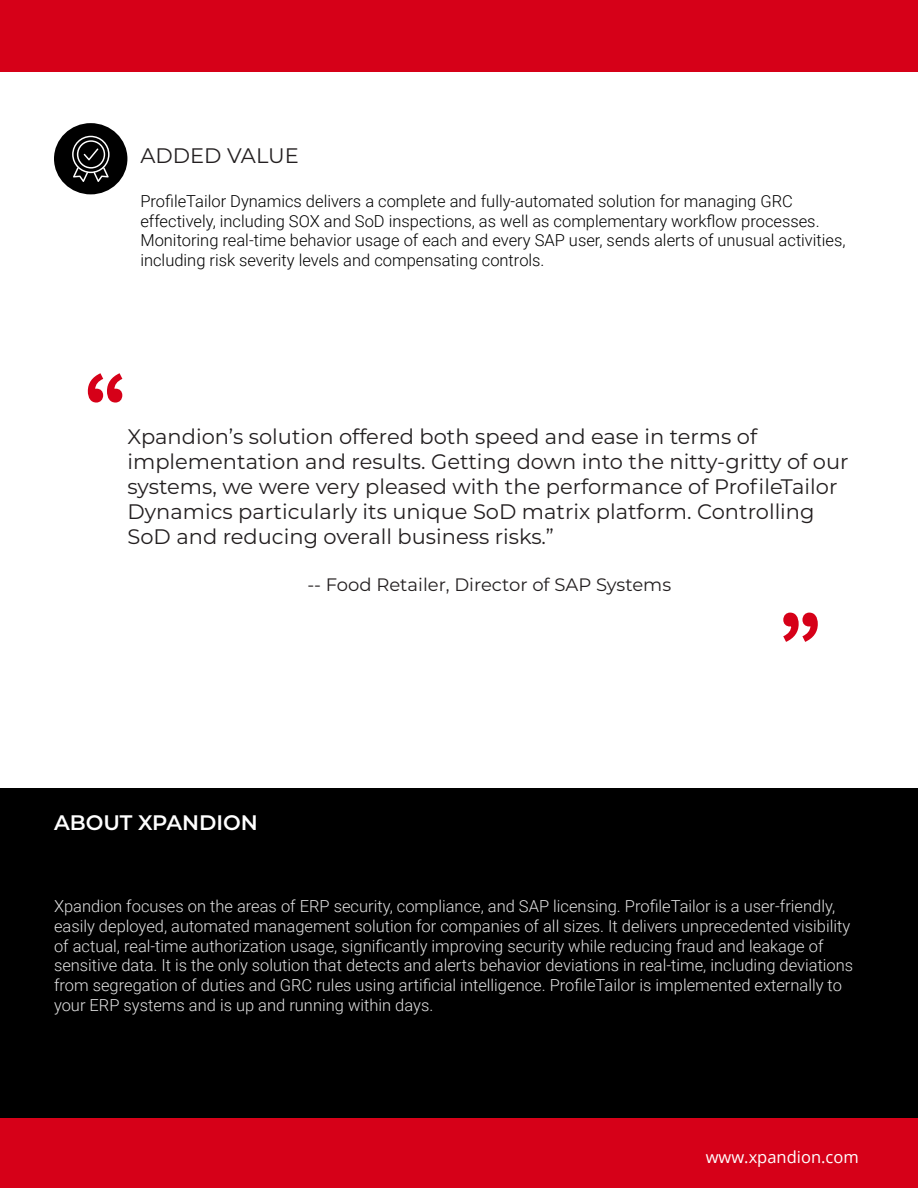
<style>
.page{position:relative;width:918px;height:1188px;background:#fff}
.page>*{position:absolute;margin:0;border:0;box-sizing:border-box;transform-origin:0 0}
.t1{font:72px "Source Code Variable";color:#d60018}
.t2{font:21px/25.2px "Montserrat";color:#231f20}
.t3{font:600 21px "Montserrat";color:#fff}
.t4{font:18px "Montserrat";color:#231f20}
.t5{font:300 16.5px/19.8px "Roboto";color:#e1e1e1}
.t6{font:300 16.5px/19.8px "Roboto";color:#000}
.t7{font:16.5px "Open Sans";color:#fff}
</style>
<div class="page">
<div style="left:0;top:1118px;width:918px;height:70px;background:#d60018"></div>
<div style="left:0;top:0;width:918px;height:71px;background:#d60018"></div>
<div style="left:54px;top:123px;width:73px;height:71px;background:#000;border-radius:50%"></div>
<svg style="left:72px;top:136px;width:37px;height:46px"></svg>
<div style="left:0;top:788px;width:918px;height:330px;background:#000"></div>
<p class="t2" style="left:140px;top:142px;width:160px">ADDED VALUE</p>
<p class="t6" style="left:140px;top:190px;width:707px">ProfileTailor Dynamics delivers a complete and fully-automated solution for managing GRC effectively, including SOX and SoD inspections, as well as complementary workflow processes.<br>Monitoring real-time behavior usage of each and every SAP user, sends alerts of unusual activities, including risk severity levels and compensating controls.</p>
<p class="t1" style="left:84px;top:347px;width:45px">“</p>
<p class="t2" style="left:127px;top:423px;width:723px">Xpandion’s solution offered both speed and ease in terms of implementation and results. Getting down into the nitty-gritty of our systems, we were very pleased with the performance of ProfileTailor Dynamics particularly its unique SoD matrix platform. Controlling SoD and reducing overall business risks.”</p>
<p class="t4" style="left:307px;top:573px;width:365px">-- Food Retailer, Director of SAP Systems</p>
<p class="t3" style="left:54px;top:808px;width:205px">ABOUT XPANDION</p>
<p class="t1" style="left:821px;top:668px;width:45px;rotate:-180deg">“</p>
<p class="t5" style="left:54px;top:896px;width:801px">Xpandion focuses on the areas of ERP security, compliance, and SAP licensing. ProfileTailor is a user-friendly, easily deployed, automated management solution for companies of all sizes. It delivers unprecedented visibility of actual, real-time authorization usage, significantly improving security while reducing fraud and leakage of sensitive data. It is the only solution that detects and alerts behavior deviations in real-time, including deviations from segregation of duties and GRC rules using artificial intelligence. ProfileTailor is implemented externally to your ERP systems and is up and running within days.</p>
<p class="t7" style="left:706px;top:1146px;width:154px">www.xpandion.com</p>
</div>
